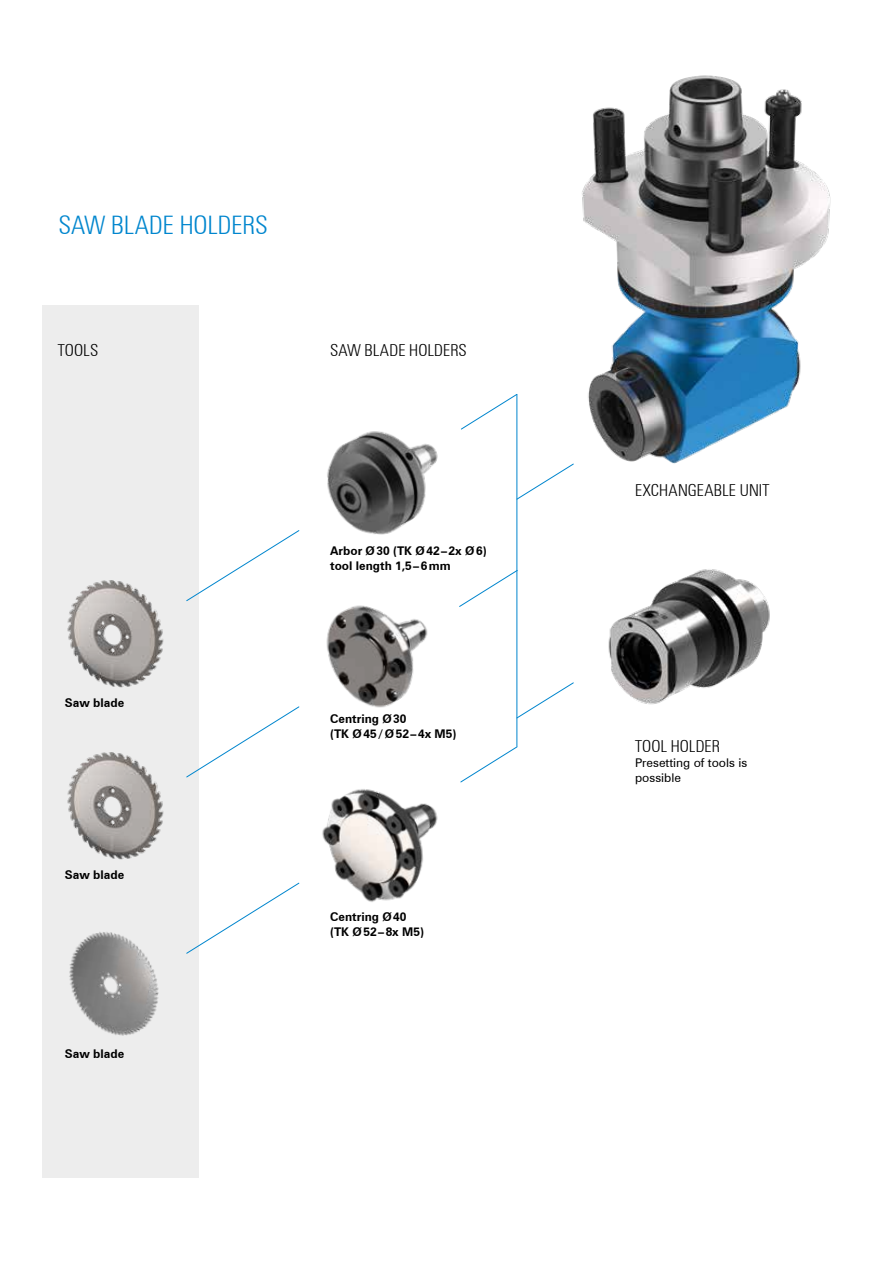
<style>
.page{position:relative;width:893px;height:1263px;background:#fff}
.page>*{position:absolute;margin:0;border:0;box-sizing:border-box;transform-origin:0 0}
.t1{font:300 condensed 25.5px "Zurich BT";color:#0086ce}
.t2{font:300 condensed 16.5px "Zurich BT";letter-spacing:.005em;color:#000}
.t3{font:700 12px/15px "Zurich BT";color:#000}
.t4{font:12px/15px "Zurich BT";color:#000}
</style>
<div class="page">
<div style="left:43px;top:305px;width:156px;height:873px;background:#ededed"></div>
<img style="left:69px;top:932px;width:90px;height:104px">
<img style="left:67px;top:580px;width:97px;height:108px">
<img style="left:67px;top:752px;width:97px;height:108px">
<img style="left:327px;top:431px;width:111px;height:104px">
<img style="left:322px;top:789px;width:116px;height:113px">
<img style="left:326px;top:605px;width:102px;height:103px">
<svg style="left:186px;top:882px;width:114px;height:72px"></svg>
<svg style="left:186px;top:530px;width:114px;height:72px"></svg>
<svg style="left:186px;top:706px;width:114px;height:72px"></svg>
<svg style="left:459px;top:569px;width:59px;height:38px"></svg>
<hr style="left:516px;top:394px;width:1px;height:352px;background:#0086ce">
<svg style="left:516px;top:463px;width:39px;height:37px"></svg>
<svg style="left:516px;top:682px;width:58px;height:37px"></svg>
<svg style="left:460px;top:746px;width:58px;height:37px"></svg>
<svg style="left:461px;top:394px;width:57px;height:36px"></svg>
<img style="left:550px;top:75px;width:281px;height:401px">
<img style="left:608px;top:569px;width:162px;height:136px">
<h1 class="t1" style="left:58px;top:209px;width:211px">SAW BLADE HOLDERS</h1>
<h2 class="t2" style="left:58px;top:340px;width:42px">TOOLS</h2>
<h2 class="t2" style="left:330px;top:340px;width:138px">SAW BLADE HOLDERS</h2>
<p class="t3" style="left:65px;top:695px;width:61px">Saw blade</p>
<p class="t3" style="left:65px;top:867px;width:61px">Saw blade</p>
<p class="t3" style="left:65px;top:1046px;width:61px">Saw blade</p>
<p class="t3" style="left:330px;top:543px;width:158px">Arbor Ø30 (TK Ø42–2x Ø6) tool length 1,5–6mm</p>
<p class="t3" style="left:330px;top:711px;width:128px">Centring Ø30<br>(TK Ø45/Ø52–4x M5)</p>
<p class="t3" style="left:330px;top:909px;width:95px">Centring Ø40 (TK Ø52–8x M5)</p>
<h2 class="t2" style="left:635px;top:480px;width:136px">EXCHANGEABLE UNIT</h2>
<h2 class="t2" style="left:635px;top:736px;width:87px">TOOL HOLDER</h2>
<p class="t4" style="left:635px;top:755px;width:114px">Presetting of tools is possible</p>
</div>
